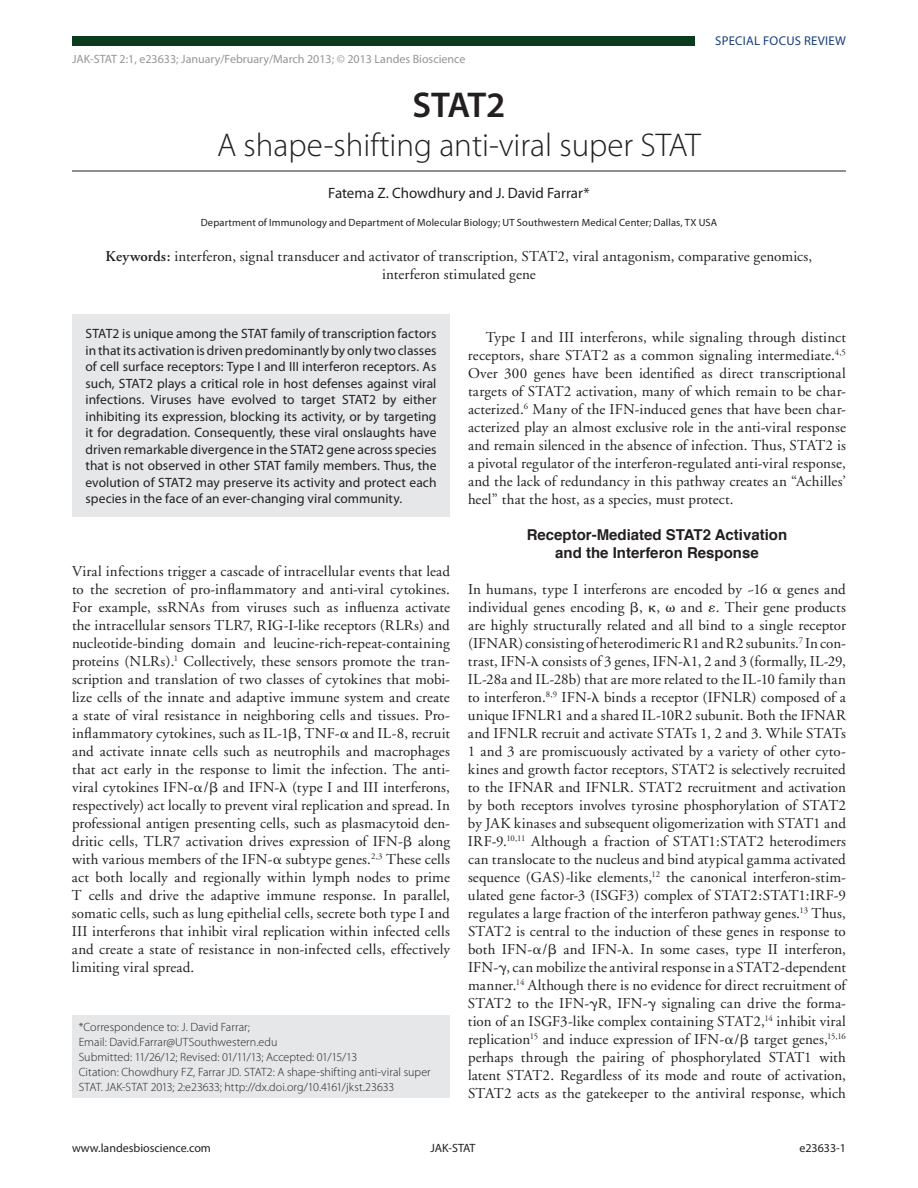
<style>
.page{position:relative;width:918px;height:1188px;background:#fff}
.page>*{position:absolute;margin:0;border:0;box-sizing:border-box;transform-origin:0 0}
.t1{font:600 36px "Myriad Pro";letter-spacing:-.035em;color:#231f20}
.t2{font:300 33px "Myriad Pro";color:#231f20}
.t3{font:15px/18px "Adobe Garamond";letter-spacing:.01em;color:#231f20;text-align:justify}
.t4{font:700 15px/18px "Helvetica";color:#231f20;text-align:center}
.t5{font:15px "Myriad Pro";letter-spacing:-.005em;color:#231f20}
.t6{font:13.5px/16.5px "Myriad Pro";letter-spacing:.005em;color:#231f20;text-align:justify}
.t7{font:12.75px "Myriad Pro";letter-spacing:.02em;color:#193f7c}
.t8{font:300 12px/15px "Myriad Pro";color:#231f20}
.t9{font:12px "Myriad Pro";color:#939598}
.t10{font:12px "Myriad Pro";color:#231f20}
.t11{font:10.5px "Myriad Pro";letter-spacing:.015em;color:#231f20}
.s1{font-weight:600}
.s2{font-family:"Universal Std Greekw Math Pi"}
</style>
<div class="page">
<div style="left:72px;top:36px;width:622px;height:10px;background:#0b3b1c"></div>
<div style="left:72px;top:1016px;width:378px;height:82px;background:#e6e7e9"></div>
<div style="left:72px;top:315px;width:378px;height:202px;background:#e6e7e9"></div>
<hr style="left:72px;top:171px;width:774px;height:1px;background:#231f20">
<p class="t9" style="left:72px;top:52px;width:395px">JAK-STAT 2:1, e23633; January/February/March 2013; © 2013 Landes Bioscience</p>
<p class="t7" style="left:715px;top:32px;width:132px">special focus REVIEW</p>
<h1 class="t1" style="left:412px;top:82px;width:95px">STAT2</h1>
<h2 class="t2" style="left:217px;top:125px;width:485px">A shape-shifting anti-viral super STAT</h2>
<p class="t5" style="left:328px;top:184px;width:263px">Fatema Z. Chowdhury and J. David Farrar*</p>
<p class="t11" style="left:201px;top:217px;width:518px">Department of Immunology and Department of Molecular Biology; UT Southwestern Medical Center; Dallas, TX USA</p>
<p class="t3" style="left:106px;top:247px;width:708px;text-align:center"><span class="s1">Keywords:</span> interferon, signal transducer and activator of transcription, STAT2, viral antagonism, comparative genomics, interferon stimulated gene</p>
<p class="t6" style="left:86px;top:325px;width:353px">STAT2 is unique among the STAT family of transcription factors in that its activation is driven predominantly by only two classes of cell surface receptors: Type I and III interferon receptors. As such, STAT2 plays a critical role in host defenses against viral infections. Viruses have evolved to target STAT2 by either inhibiting its expression, blocking its activity, or by targeting it for degradation. Consequently, these viral onslaughts have driven remarkable divergence in the STAT2 gene across species that is not observed in other STAT family members. Thus, the evolution of STAT2 may preserve its activity and protect each species in the face of an ever-changing viral community.</p>
<p class="t3" style="left:72px;top:563px;width:380px">Viral infections trigger a cascade of intracellular events that lead to the secretion of pro-inflammatory and anti-viral cytokines.<br>For example, ssRNAs from viruses such as influenza activate the intracellular sensors TLR7, RIG-I-like receptors (RLRs) and nucleotide-binding domain and leucine-rich-repeat-containing proteins (NLRs).<sup>1</sup> Collectively, these sensors promote the tran&shy;scription and translation of two classes of cytokines that mobi&shy;lize cells of the innate and adaptive immune system and create a state of viral resistance in neighboring cells and tissues. Pro&shy;inflammatory cytokines, such as IL-1<span class="s2">β</span>, TNF-<span class="s2">α</span> and IL-8, recruit and activate innate cells such as neutrophils and macrophages that act early in the response to limit the infection. The anti&shy;viral cytokines IFN-<span class="s2">α</span>/<span class="s2">β</span> and IFN-<span class="s2">λ</span> (type I and III interferons, respectively) act locally to prevent viral replication and spread. In professional antigen presenting cells, such as plasmacytoid den&shy;dritic cells, TLR7 activation drives expression of IFN-<span class="s2">β</span> along with various members of the IFN-<span class="s2">α</span> subtype genes.<sup>2,3</sup> These cells act both locally and regionally within lymph nodes to prime T cells and drive the adaptive immune response. In parallel, somatic cells, such as lung epithelial cells, secrete both type I and III interferons that inhibit viral replication within infected cells and create a state of resistance in non-infected cells, effectively limiting viral spread.</p>
<p class="t8" style="left:79px;top:1020px;width:354px">*Correspondence to: J. David Farrar;<br>Email: David.Farrar@UTSouthwestern.edu<br>Submitted: 11/26/12; Revised: 01/11/13; Accepted: 01/15/13<br>Citation: Chowdhury FZ, Farrar JD. STAT2: A shape-shifting anti-viral super STAT. JAK-STAT 2013; 2:e23633; http://dx.doi.org/10.4161/jkst.23633</p>
<p class="t3" style="left:468px;top:329px;width:380px;text-indent:18px">Type I and III interferons, while signaling through distinct receptors, share STAT2 as a common signaling intermediate.<sup>4,5<br></sup>Over 300 genes have been identified as direct transcriptional targets of STAT2 activation, many of which remain to be char&shy;acterized.<sup>6</sup> Many of the IFN-induced genes that have been char&shy;acterized play an almost exclusive role in the anti-viral response and remain silenced in the absence of infection. Thus, STAT2 is a pivotal regulator of the interferon-regulated anti-viral response, and the lack of redundancy in this pathway creates an “Achilles’ heel” that the host, as a species, must protect.</p>
<p class="t4" style="left:527px;top:526px;width:262px">Receptor-Mediated STAT2 Activation and the Interferon Response</p>
<p class="t3" style="left:468px;top:581px;width:380px">In humans, type I interferons are encoded by ~16 <span class="s2">α</span> genes and individual genes encoding <span class="s2">β</span>, <span class="s2">κ</span>, <span class="s2">ω</span> and <span class="s2">ε</span>. Their gene products are highly structurally related and all bind to a single receptor (IFNAR) consisting of heterodimeric R1 and R2 subunits.<sup>7</sup> In con&shy;trast, IFN-<span class="s2">λ</span> consists of 3 genes, IFN-<span class="s2">λ</span>1, 2 and 3 (formally, IL-29, IL-28a and IL-28b) that are more related to the IL-10 family than to interferon.<sup>8,9</sup> IFN-<span class="s2">λ</span> binds a receptor (IFNLR) composed of a unique IFNLR1 and a shared IL-10R2 subunit. Both the IFNAR and IFNLR recruit and activate STATs 1, 2 and 3. While STATs 1 and 3 are promiscuously activated by a variety of other cyto&shy;kines and growth factor receptors, STAT2 is selectively recruited to the IFNAR and IFNLR. STAT2 recruitment and activation by both receptors involves tyrosine phosphorylation of STAT2 by JAK kinases and subsequent oligomerization with STAT1 and IRF-9.<sup>10,11</sup> Although a fraction of STAT1:STAT2 heterodimers can translocate to the nucleus and bind atypical gamma activated sequence (GAS)-like elements,<sup>12</sup> the canonical interferon-stim&shy;ulated gene factor-3 (ISGF3) complex of STAT2:STAT1:IRF-9 regulates a large fraction of the interferon pathway genes.<sup>13</sup> Thus, STAT2 is central to the induction of these genes in response to both IFN-<span class="s2">α</span>/<span class="s2">β</span> and IFN-<span class="s2">λ</span>. In some cases, type II interferon, IFN-<span class="s2">γ</span>, can mobilize the antiviral response in a STAT2-dependent manner.<sup>14</sup> Although there is no evidence for direct recruitment of STAT2 to the IFN-<span class="s2">γ</span>R, IFN-<span class="s2">γ</span> signaling can drive the forma&shy;tion of an ISGF3-like complex containing STAT2,<sup>14</sup> inhibit viral replication<sup>15</sup> and induce expression of IFN-<span class="s2">α</span>/<span class="s2">β</span> target genes,<sup>15,16 </sup>perhaps through the pairing of phosphorylated STAT1 with latent STAT2. Regardless of its mode and route of activation, STAT2 acts as the gatekeeper to the antiviral response, which</p>
<p class="t10" style="left:72px;top:1141px;width:140px">www.landesbioscience.com</p>
<p class="t10" style="left:430px;top:1141px;width:47px">JAK-STAT</p>
<p class="t10" style="left:799px;top:1141px;width:48px">e23633-1</p>
</div>
